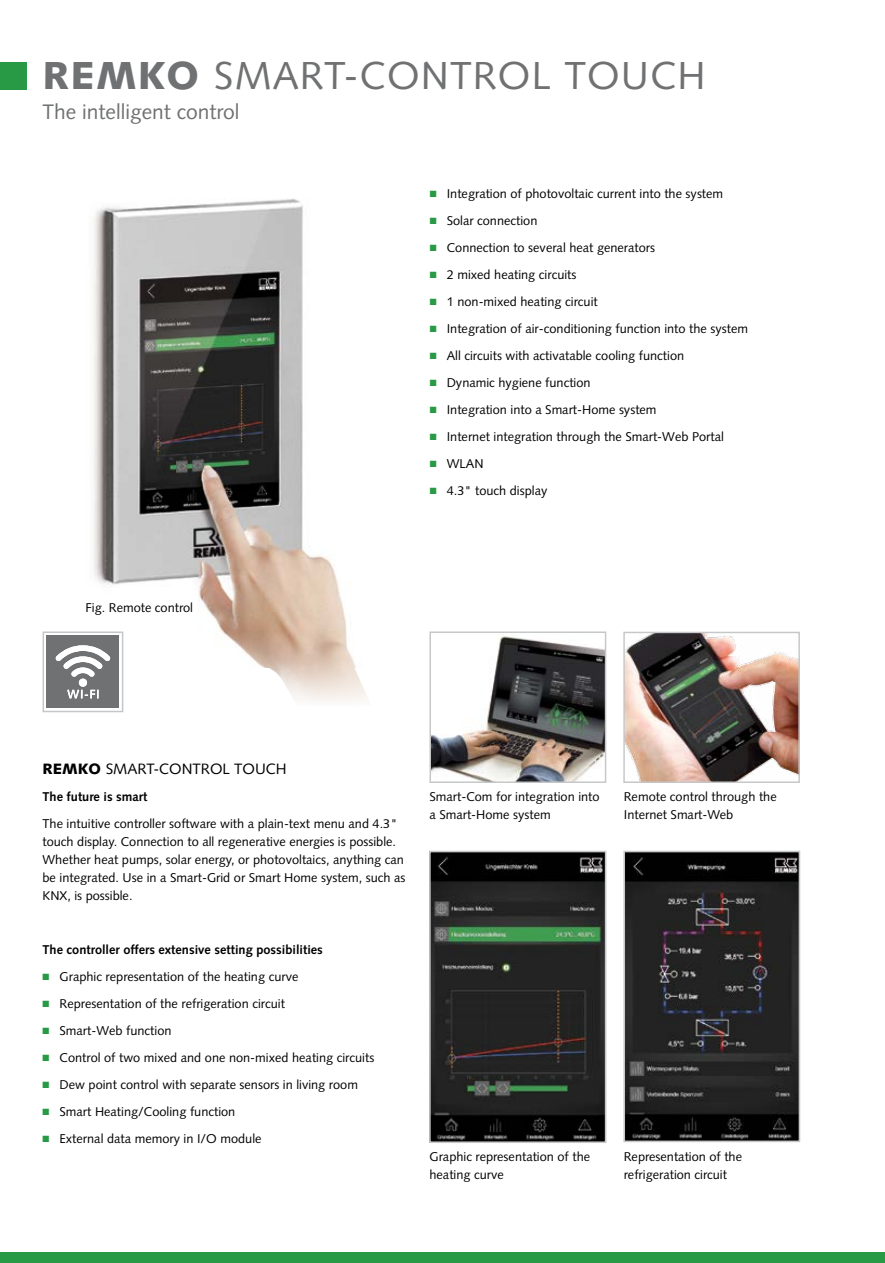
<style>
.page{position:relative;width:885px;height:1263px;background:#fff}
.page>*{position:absolute;margin:0;border:0;box-sizing:border-box;transform-origin:0 0}
.Headline{font:39px "Syntax LT Std";letter-spacing:.03em;color:#707172}
.Subheadline{font:21px "Syntax LT Std";color:#707172}
.Fliesstext_Headline{font:15px "Syntax LT Std";color:#000}
.Fliesstext{font:12.75px/18px "Syntax LT Std";color:#000}
.Bildunterschrift{font:12.75px/18px "Syntax LT Std";color:#000}
.Fliesstext_Subheadli{font:700 12.75px "Syntax LT Std";color:#000}
.s1{font-weight:900}
.s2{color:#289944}
</style>
<div class="page">
<div style="left:0;top:1252px;width:884px;height:11px;background:#289944"></div>
<div style="left:0;top:63px;width:27px;height:27px;background:#289944"></div>
<img style="left:42px;top:198px;width:252px;height:469px">
<img style="left:104px;top:199px;width:264px;height:507px">
<img style="left:432px;top:854px;width:171px;height:286px">
<div style="left:429px;top:851px;width:177px;height:292px;border:2px solid #c6c7c8"></div>
<img style="left:626px;top:854px;width:171px;height:285px">
<div style="left:623px;top:851px;width:177px;height:291px;border:2px solid #c6c7c8"></div>
<img style="left:431px;top:636px;width:173px;height:145px">
<div style="left:429px;top:631px;width:177px;height:152px;border:1px solid #c6c7c8"></div>
<img style="left:625px;top:634px;width:172px;height:147px">
<div style="left:623px;top:632px;width:176px;height:151px;border:1px solid #c6c7c8"></div>
<svg style="left:43px;top:631px;width:80px;height:81px"></svg>
<p class="Headline" style="left:43px;top:52px;width:664px"><span class="s1">REMKO</span> SMART-CONTROL TOUCH</p>
<p class="Subheadline" style="left:43px;top:99px;width:198px">The intelligent control</p>
<p class="Bildunterschrift" style="left:85px;top:599px;width:109px">Fig. Remote control</p>
<p class="Fliesstext" style="left:429px;top:185px;width:295px"><span class="s2">■</span> Integration of photovoltaic current into the system</p>
<p class="Fliesstext" style="left:429px;top:212px;width:109px"><span class="s2">■</span> Solar connection</p>
<p class="Fliesstext" style="left:429px;top:239px;width:227px"><span class="s2">■</span> Connection to several heat generators</p>
<p class="Fliesstext" style="left:429px;top:266px;width:148px"><span class="s2">■</span> 2 mixed heating circuits</p>
<p class="Fliesstext" style="left:429px;top:293px;width:169px"><span class="s2">■</span> 1 non-mixed heating circuit</p>
<p class="Fliesstext" style="left:429px;top:320px;width:320px"><span class="s2">■</span> Integration of air-conditioning function into the system</p>
<p class="Fliesstext" style="left:429px;top:347px;width:256px"><span class="s2">■</span> All circuits with activatable cooling function</p>
<p class="Fliesstext" style="left:429px;top:374px;width:162px"><span class="s2">■</span> Dynamic hygiene function</p>
<p class="Fliesstext" style="left:429px;top:401px;width:228px"><span class="s2">■</span> Integration into a Smart-Home system</p>
<p class="Fliesstext" style="left:429px;top:428px;width:296px"><span class="s2">■</span> Internet integration through the Smart-Web Portal</p>
<p class="Fliesstext" style="left:429px;top:455px;width:55px"><span class="s2">■</span> WLAN</p>
<p class="Fliesstext" style="left:429px;top:482px;width:119px"><span class="s2">■</span> 4.3" touch display</p>
<p class="Fliesstext_Headline" style="left:43px;top:760px;width:246px"><span class="s1">REMKO</span> SMART-CONTROL TOUCH</p>
<p class="Fliesstext_Subheadli" style="left:43px;top:789px;width:106px">The future is smart</p>
<p class="Fliesstext" style="left:43px;top:815px;width:364px">The intuitive controller software with a plain-text menu and 4.3" touch display. Connection to all regenerative energies is possible.<br>Whether heat pumps, solar energy, or photovoltaics, anything can be integrated. Use in a Smart-Grid or Smart Home system, such as KNX, is possible.</p>
<p class="Fliesstext_Subheadli" style="left:43px;top:942px;width:282px">The controller offers extensive setting possibilities</p>
<p class="Fliesstext" style="left:43px;top:968px;width:257px"><span class="s2">■</span> Graphic representation of the heating curve</p>
<p class="Fliesstext" style="left:43px;top:995px;width:244px"><span class="s2">■</span> Representation of the refrigeration circuit</p>
<p class="Fliesstext" style="left:43px;top:1022px;width:130px"><span class="s2">■</span> Smart-Web function</p>
<p class="Fliesstext" style="left:43px;top:1049px;width:333px"><span class="s2">■</span> Control of two mixed and one non-mixed heating circuits</p>
<p class="Fliesstext" style="left:43px;top:1076px;width:317px"><span class="s2">■</span> Dew point control with separate sensors in living room</p>
<p class="Fliesstext" style="left:43px;top:1103px;width:194px"><span class="s2">■</span> Smart Heating/Cooling function</p>
<p class="Fliesstext" style="left:43px;top:1130px;width:220px"><span class="s2">■</span> External data memory in I/O module</p>
<p class="Bildunterschrift" style="left:429px;top:788px;width:172px">Smart-Com for integration into a Smart-Home system</p>
<p class="Bildunterschrift" style="left:429px;top:1148px;width:162px">Graphic representation of the heating curve</p>
<p class="Bildunterschrift" style="left:623px;top:788px;width:154px">Remote control through the<br>Internet Smart-Web</p>
<p class="Bildunterschrift" style="left:623px;top:1148px;width:120px">Representation of the refrigeration circuit</p>
</div>
